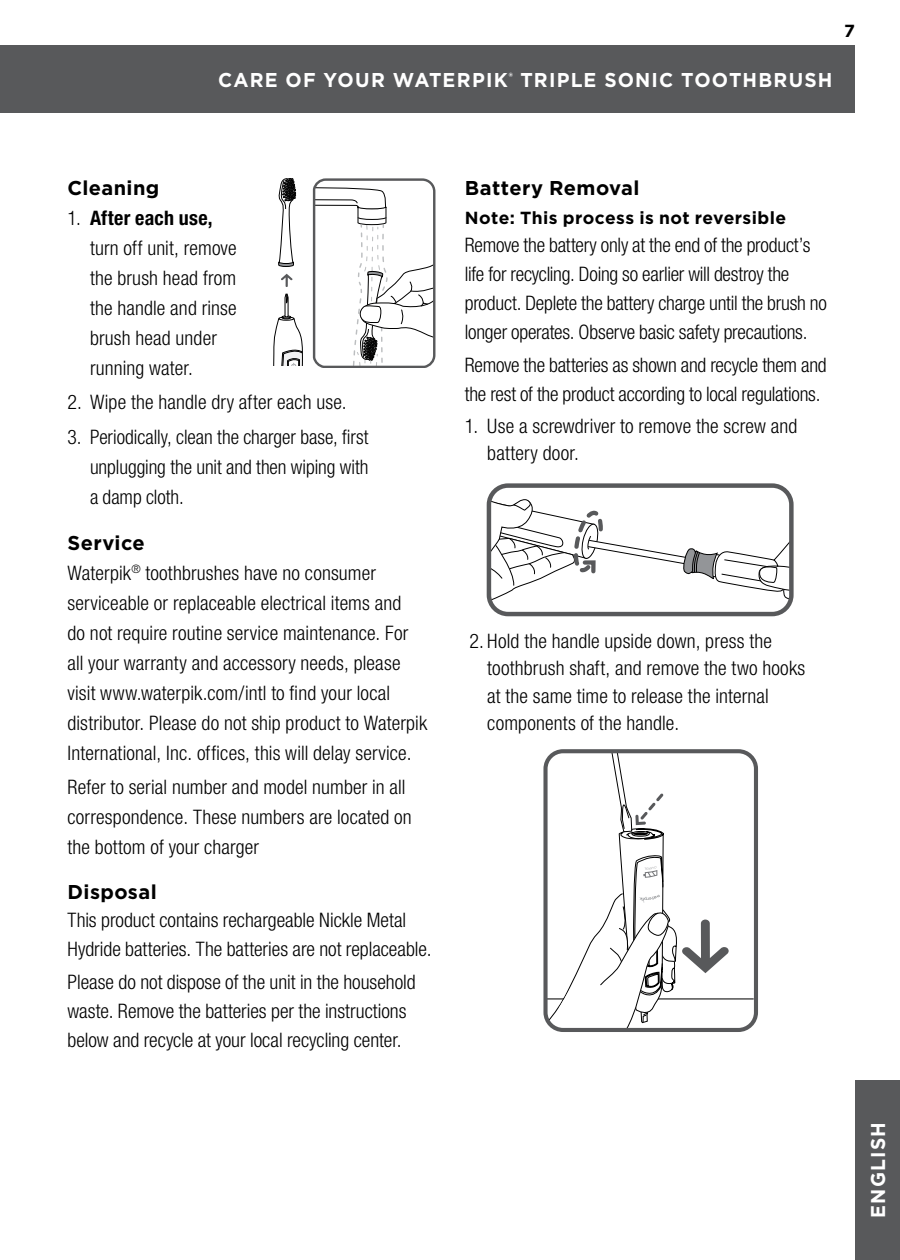
<style>
.page{position:relative;width:900px;height:1260px;background:#fff}
.page>*{position:absolute;margin:0;border:0;box-sizing:border-box;transform-origin:0 0}
.t1{font:300 condensed 20px/30px "Helvetica Neue LT Pro";letter-spacing:.005em;color:#000}
.t2{font:700 20px "Gotham";letter-spacing:.06em;color:#fff;scale:.96 1}
.t3{font:700 20px "Gotham";letter-spacing:.02em;color:#000}
.t4{font:700 17.5px "Gotham";letter-spacing:.025em;color:#000}
.s1{font-weight:700}
</style>
<div class="page">
<div style="left:0;top:45px;width:855px;height:67px;background:#58595b"></div>
<div style="left:855px;top:1080px;width:45px;height:180px;background:#58595b"></div>
<svg style="left:273px;top:294px;width:30px;height:71px"></svg>
<svg style="left:281px;top:274px;width:12px;height:13px"></svg>
<svg style="left:278px;top:178px;width:18px;height:89px"></svg>
<svg style="left:313px;top:178px;width:122px;height:190px"></svg>
<svg style="left:492px;top:497px;width:297px;height:114px"></svg>
<div style="left:487px;top:483px;width:307px;height:133px;border:4px solid #58595b;border-radius:19px"></div>
<hr style="left:547px;top:998px;width:207px;height:1px;background:#000">
<svg style="left:548px;top:754px;width:181px;height:273px"></svg>
<div style="left:543px;top:749px;width:215px;height:283px;border:4px solid #58595b;border-radius:18px"></div>
<p class="t2" style="left:218px;top:67px;width:641px">CARE OF YOUR WATERPIK<sup>®</sup> TRIPLE SONIC TOOTHBRUSH</p>
<p class="t4" style="left:844px;top:19px;width:12px">7</p>
<p class="t3" style="left:68px;top:175px;width:93px">Cleaning</p>
<p class="t1" style="left:90px;top:203px;width:148px;text-indent:-22px">1. <span class="s1">After each use, </span>turn off unit, remove the brush head from the handle and rinse brush head under running water.</p>
<p class="t1" style="left:68px;top:387px;width:281px">2. Wipe the handle dry after each use.</p>
<p class="t1" style="left:90px;top:422px;width:280px;text-align:justify;text-indent:-22px">3. Periodically, clean the charger base, first unplugging the unit and then wiping with a damp cloth.</p>
<p class="t3" style="left:68px;top:529px;width:79px">Service</p>
<p class="t1" style="left:67px;top:558px;width:361px">Waterpik<sup>®</sup> toothbrushes have no consumer serviceable or replaceable electrical items and<br>do not require routine service maintenance. For all your warranty and accessory needs, please visit www.waterpik.com/intl to find your local distributor. Please do not ship product to Waterpik International, Inc. offices, this will delay service.</p>
<p class="t1" style="left:67px;top:772px;width:346px">Refer to serial number and model number in all correspondence. These numbers are located on the bottom of your charger</p>
<p class="t3" style="left:67px;top:878px;width:91px">Disposal</p>
<p class="t1" style="left:67px;top:906px;width:366px;line-height:28.8px">This product contains rechargeable Nickle Metal<br>Hydride batteries. The batteries are not replaceable.</p>
<p class="t1" style="left:67px;top:968px;width:350px;line-height:28.8px">Please do not dispose of the unit in the household waste. Remove the batteries per the instructions below and recycle at your local recycling center.</p>
<p class="t3" style="left:465px;top:175px;width:176px">Battery Removal</p>
<p class="t4" style="left:465px;top:206px;width:323px">Note: This process is not reversible</p>
<p class="t1" style="left:465px;top:231px;width:364px;line-height:28.8px">Remove the battery only at the end of the product’s life for recycling. Doing so earlier will destroy the product. Deplete the battery charge until the brush no longer operates. Observe basic safety precautions.</p>
<p class="t1" style="left:465px;top:350px;width:363px;line-height:28.8px">Remove the batteries as shown and recycle them and the rest of the product according to local regulations.</p>
<p class="t1" style="left:487px;top:412px;width:311px;line-height:27.5px;text-indent:-22px">1. Use a screwdriver to remove the screw and battery door.</p>
<p class="t1" style="left:487px;top:627px;width:320px;line-height:27.5px;text-indent:-18px">2. Hold the handle upside down, press the toothbrush shaft, and remove the two hooks at the same time to release the internal components of the handle.</p>
<p class="t2" style="left:865px;top:1218px;width:101px;rotate:-90deg">ENGLISH</p>
</div>
